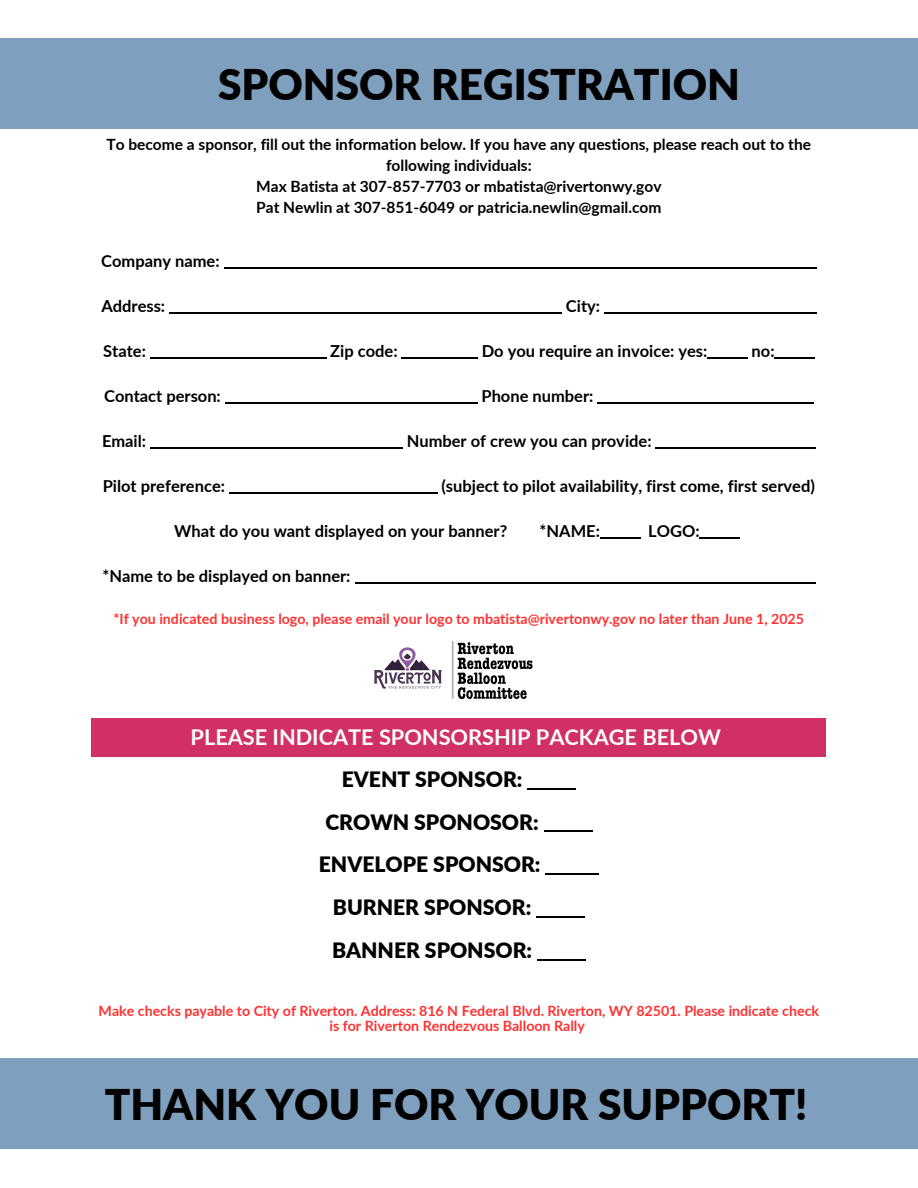
<style>
.page{position:relative;width:918px;height:1188px;background:#fff}
.page>*{position:absolute;margin:0;border:0;box-sizing:border-box;transform-origin:0 0}
.t1{font:900 42.3px "Lato";color:#000}
.t2{font:700 21.75px "Lato";color:#fff}
.t3{font:900 21.15px "Lato";color:#000}
.t4{font:700 16.5px "Lato";color:#000}
.t5{font:700 15.45px/21.1px "Lato";color:#000;text-align:center}
.t6{font:700 14.25px/14.7px "Lato";color:#ff3131;text-align:center}
</style>
<div class="page">
<div style="left:0;top:39px;width:918px;height:90px;background:#7f9fbe"></div>
<img style="left:374px;top:641px;width:159px;height:58px">
<hr style="left:224px;top:268px;width:593px;height:1px;background:#000">
<hr style="left:169px;top:313px;width:393px;height:1px;background:#000">
<hr style="left:604px;top:313px;width:213px;height:1px;background:#000">
<hr style="left:150px;top:358px;width:176px;height:1px;background:#000">
<hr style="left:402px;top:358px;width:76px;height:1px;background:#000">
<hr style="left:708px;top:358px;width:40px;height:1px;background:#000">
<hr style="left:775px;top:358px;width:40px;height:1px;background:#000">
<hr style="left:225px;top:403px;width:252px;height:1px;background:#000">
<hr style="left:597px;top:403px;width:217px;height:1px;background:#000">
<hr style="left:150px;top:448px;width:253px;height:1px;background:#000">
<hr style="left:656px;top:448px;width:160px;height:1px;background:#000">
<hr style="left:229px;top:493px;width:208px;height:1px;background:#000">
<hr style="left:600px;top:538px;width:40px;height:1px;background:#000">
<hr style="left:700px;top:538px;width:40px;height:1px;background:#000">
<hr style="left:355px;top:583px;width:461px;height:1px;background:#000">
<div style="left:92px;top:719px;width:734px;height:38px;background:#d03064"></div>
<hr style="left:527px;top:788px;width:49px;height:1px;background:#000">
<hr style="left:544px;top:831px;width:49px;height:1px;background:#000">
<hr style="left:545px;top:873px;width:54px;height:2px;background:#000">
<hr style="left:536px;top:916px;width:49px;height:1px;background:#000">
<hr style="left:537px;top:959px;width:49px;height:1px;background:#000">
<div style="left:0;top:1059px;width:918px;height:90px;background:#7f9fbe"></div>
<h1 class="t1" style="left:218px;top:58px;width:524px">SPONSOR REGISTRATION</h1>
<h3 class="t5" style="left:106px;top:133px;width:706px">To become a sponsor, fill out the information below. If you have any questions, please reach out to the following individuals:<br>Max Batista at 307-857-7703 or mbatista@rivertonwy.gov<br>Pat Newlin at 307-851-6049 or patricia.newlin@gmail.com</h3>
<h3 class="t4" style="left:101px;top:250px;width:120px">Company name:</h3>
<h3 class="t4" style="left:101px;top:295px;width:65px">Address:</h3>
<h3 class="t4" style="left:566px;top:295px;width:36px">City:</h3>
<h3 class="t4" style="left:103px;top:340px;width:44px">State:</h3>
<h3 class="t4" style="left:330px;top:340px;width:69px">Zip code:</h3>
<h3 class="t4" style="left:482px;top:340px;width:227px">Do you require an invoice: yes:</h3>
<h3 class="t4" style="left:752px;top:340px;width:24px">no:</h3>
<h3 class="t4" style="left:104px;top:385px;width:118px">Contact person:</h3>
<h3 class="t4" style="left:481px;top:385px;width:114px">Phone number:</h3>
<h3 class="t4" style="left:102px;top:430px;width:46px">Email:</h3>
<h3 class="t4" style="left:407px;top:430px;width:246px">Number of crew you can provide:</h3>
<h3 class="t4" style="left:103px;top:475px;width:124px">Pilot preference:</h3>
<h3 class="t4" style="left:441px;top:475px;width:375px">(subject to pilot availability, first come, first served)</h3>
<h3 class="t4" style="left:174px;top:520px;width:334px">What do you want displayed on your banner?</h3>
<h3 class="t4" style="left:540px;top:520px;width:62px">*NAME:</h3>
<h3 class="t4" style="left:648px;top:520px;width:53px">LOGO:</h3>
<h3 class="t4" style="left:102px;top:565px;width:250px">*Name to be displayed on banner:</h3>
<p class="t6" style="left:114px;top:612px;width:692px">*If you indicated business logo, please email your logo to mbatista@rivertonwy.gov no later than June 1, 2025</p>
<p class="t2" style="left:191px;top:723px;width:532px">PLEASE INDICATE SPONSORSHIP PACKAGE BELOW</p>
<h2 class="t3" style="left:342px;top:766px;width:182px">EVENT SPONSOR:</h2>
<h2 class="t3" style="left:325px;top:809px;width:215px">CROWN SPONOSOR:</h2>
<h2 class="t3" style="left:319px;top:851px;width:223px">ENVELOPE SPONSOR:</h2>
<h2 class="t3" style="left:333px;top:894px;width:200px">BURNER SPONSOR:</h2>
<h2 class="t3" style="left:332px;top:937px;width:202px">BANNER SPONSOR:</h2>
<h2 class="t6" style="left:99px;top:1003px;width:722px">Make checks payable to City of Riverton. Address: 816 N Federal Blvd. Riverton, WY 82501. Please indicate check is for Riverton Rendezvous Balloon Rally</h2>
<p class="t1" style="left:105px;top:1078px;width:704px">THANK YOU FOR YOUR SUPPORT!</p>
</div>
